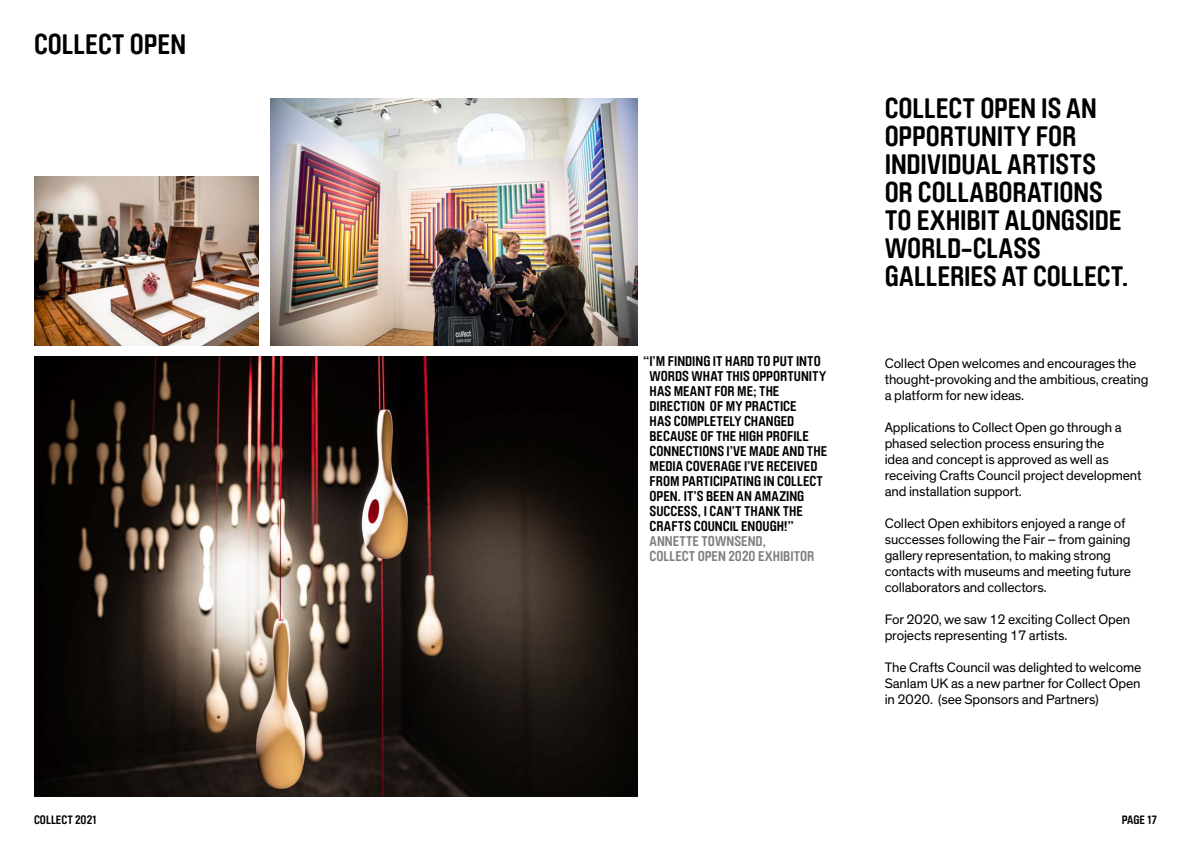
<style>
.page{position:relative;width:1191px;height:842px;background:#fff}
.page>*{position:absolute;margin:0;border:0;box-sizing:border-box;transform-origin:0 0}
.t1{font:700 28px/28px "Brauer Neue";color:#000}
.t2{font:14px/16px "Theinhardt";letter-spacing:-.01em;color:#000}
.t3{font:700 14px/15px "Brauer Neue";color:#000}
.t4{font:700 14px/15px "Brauer Neue";letter-spacing:.005em;color:#80807f}
.t5{font:700 12px "Brauer Neue";color:#000}
</style>
<div class="page">
<img style="left:34px;top:176px;width:225px;height:169px">
<img style="left:270px;top:99px;width:367px;height:246px">
<img style="left:34px;top:356px;width:603px;height:441px">
<h1 class="t1" style="left:34px;top:30px;width:154px">COLLECT OPEN</h1>
<p class="t3" style="left:649px;top:354px;width:179px;text-indent:-6px">“I’M FINDING IT HARD TO PUT INTO<br>WORDS WHAT THIS OPPORTUNITY<br>HAS MEANT FOR ME; THE<br>DIRECTION OF MY PRACTICE<br>HAS COMPLETELY CHANGED<br>BECAUSE OF THE HIGH PROFILE<br>CONNECTIONS I’VE MADE AND THE<br>MEDIA COVERAGE I’VE RECEIVED<br>FROM PARTICIPATING IN COLLECT<br>OPEN. IT’S BEEN AN AMAZING<br>SUCCESS, I CAN’T THANK THE<br>CRAFTS COUNCIL ENOUGH!”</p>
<p class="t4" style="left:649px;top:534px;width:166px">ANNETTE TOWNSEND,<br>COLLECT OPEN 2020 EXHIBITOR</p>
<h1 class="t1" style="left:884px;top:95px;width:246px">COLLECT OPEN IS AN<br>OPPORTUNITY FOR<br>INDIVIDUAL ARTISTS<br>OR COLLABORATIONS<br>TO EXHIBIT ALONGSIDE<br>WORLD-CLASS<br>GALLERIES AT COLLECT.</h1>
<p class="t2" style="left:884px;top:355px;width:265px">Collect Open welcomes and encourages the thought-provoking and the ambitious, creating a platform for new ideas.</p>
<p class="t2" style="left:884px;top:419px;width:258px">Applications to Collect Open go through a phased selection process ensuring the<br>idea and concept is approved as well as receiving Crafts Council project development and installation support.</p>
<p class="t2" style="left:884px;top:515px;width:248px">Collect Open exhibitors enjoyed a range of successes following the Fair – from gaining gallery representation, to making strong contacts with museums and meeting future collaborators and collectors.</p>
<p class="t2" style="left:884px;top:611px;width:247px">For 2020, we saw 12 exciting Collect Open projects representing 17 artists.</p>
<p class="t2" style="left:884px;top:659px;width:258px;text-align:justify">The Crafts Council was delighted to welcome Sanlam UK as a new partner for Collect Open in 2020. (see Sponsors and Partners)</p>
<p class="t5" style="left:34px;top:813px;width:64px">COLLECT 2021</p>
<p class="t5" style="left:1121px;top:813px;width:37px">PAGE 17</p>
</div>
